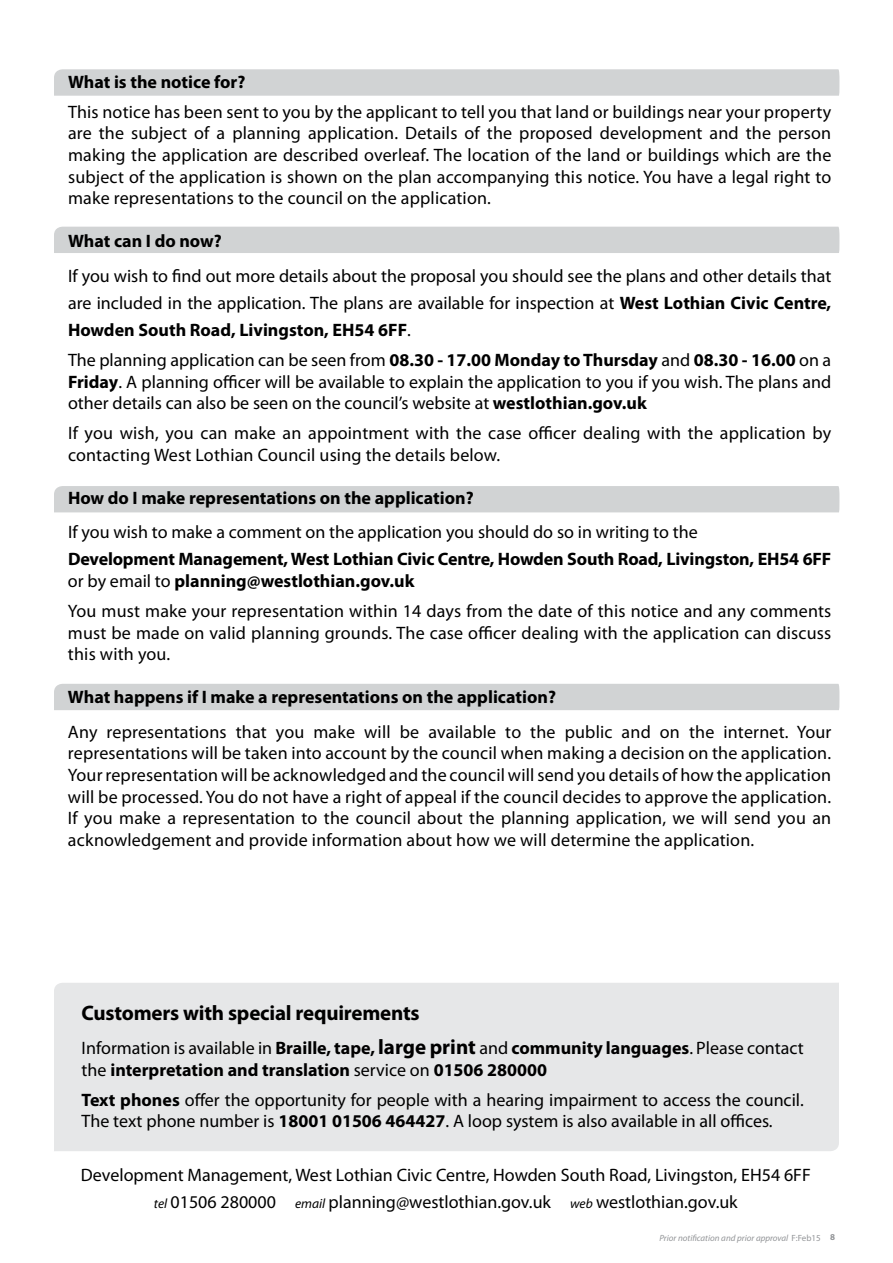
<style>
.page{position:relative;width:893px;height:1263px;background:#fff}
.page>*{position:absolute;margin:0;border:0;box-sizing:border-box;transform-origin:0 0}
.t1{font:700 21px "Myriad Pro";letter-spacing:-.01em;color:#000}
.t2{font:18px/21.6px "Myriad Pro";color:#000;text-align:justify}
.t3{font:700 18px/21.6px "Myriad Pro";color:#000}
.t4{font:italic 9px "Myriad Pro";color:#939598}
.s1{font-weight:700}
.s2{font-weight:400}
.s3{font-size:21px}
.s4{font-style:italic;font-size:13.5px}
.s5{font-style:normal}
.s6{font-weight:700;font-style:normal}
</style>
<div class="page">
<div style="left:54px;top:983px;width:785px;height:168px;background:#e6e7e8"></div>
<div style="left:54px;top:684px;width:785px;height:26px;background:#d1d3d4"></div>
<div style="left:54px;top:486px;width:785px;height:26px;background:#d1d3d4"></div>
<div style="left:54px;top:227px;width:785px;height:26px;background:#d1d3d4"></div>
<svg style="left:54px;top:69px;width:785px;height:27px;background:#d2d4d5"></svg>
<p class="t3" style="left:68px;top:70px;width:179px">What is the notice for?</p>
<p class="t2" style="left:68px;top:101px;width:765px">This notice has been sent to you by the applicant to tell you that land or buildings near your property are the subject of a planning application. Details of the proposed development and the person making the application are described overleaf. The location of the land or buildings which are the subject of the application is shown on the plan accompanying this notice. You have a legal right to make representations to the council on the application.</p>
<p class="t3" style="left:68px;top:230px;width:155px">What can I do now?</p>
<p class="t2" style="left:68px;top:262px;width:765px;line-height:27px">If you wish to find out more details about the proposal you should see the plans and other details that are included in the application. The plans are available for inspection at <span class="s1">West Lothian Civic Centre, Howden South Road, Livingston, EH54 6FF</span>.</p>
<p class="t2" style="left:68px;top:349px;width:765px">The planning application can be seen from <span class="s1">08.30 - 17.00 Monday to Thursday</span> and <span class="s1">08.30 - 16.00</span> on a <span class="s1">Friday</span>. A planning officer will be available to explain the application to you if you wish. The plans and other details can also be seen on the council’s website at <span class="s1">westlothian.gov.uk</span></p>
<p class="t2" style="left:68px;top:422px;width:765px">If you wish, you can make an appointment with the case officer dealing with the application by contacting West Lothian Council using the details below.</p>
<p class="t3" style="left:68px;top:486px;width:407px">How do I make representations on the application?</p>
<p class="t2" style="left:68px;top:521px;width:631px">If you wish to make a comment on the application you should do so in writing to the</p>
<p class="t3" style="left:68px;top:548px;width:765px">Development Management, West Lothian Civic Centre, Howden South Road, Livingston, EH54 6FF <span class="s2">or by email to</span> planning@westlothian.gov.uk</p>
<p class="t2" style="left:68px;top:600px;width:765px">You must make your representation within 14 days from the date of this notice and any comments must be made on valid planning grounds. The case officer dealing with the application can discuss this with you.</p>
<p class="t3" style="left:68px;top:686px;width:489px">What happens if I make a representations on the application?</p>
<p class="t2" style="left:68px;top:721px;width:765px">Any representations that you make will be available to the public and on the internet. Your representations will be taken into account by the council when making a decision on the application.<br>Your representation will be acknowledged and the council will send you details of how the application will be processed. You do not have a right of appeal if the council decides to approve the application.<br>If you make a representation to the council about the planning application, we will send you an acknowledgement and provide information about how we will determine the application.</p>
<p class="t1" style="left:82px;top:999px;width:340px">Customers with special requirements</p>
<p class="t3" style="left:82px;top:1036px;width:723px"><span class="s2">Information is available in</span> Braille, tape, <span class="s3">large print</span> <span class="s2">and</span> community languages<span class="s2">. Please contact the</span> interpretation and translation <span class="s2">service on</span> 01506 280000</p>
<p class="t2" style="left:82px;top:1088px;width:724px"><span class="s1">Text phones</span> offer the opportunity for people with a hearing impairment to access the council.<br>The text phone number is <span class="s1">18001 01506 464427</span>. A loop system is also available in all offices.</p>
<p class="t2" style="left:81px;top:1161px;width:731px;line-height:27px;text-align:center">Development Management, West Lothian Civic Centre, Howden South Road, Livingston, EH54 6FF <span class="s4">tel</span> 01506 280000 <span class="s4">email</span> planning@westlothian.gov.uk <span class="s4">web</span> westlothian.gov.uk</p>
<p class="t4" style="left:659px;top:1232px;width:177px">Prior notification and prior approval <span class="s5">F:Feb15</span> <span class="s6">8</span></p>
</div>
